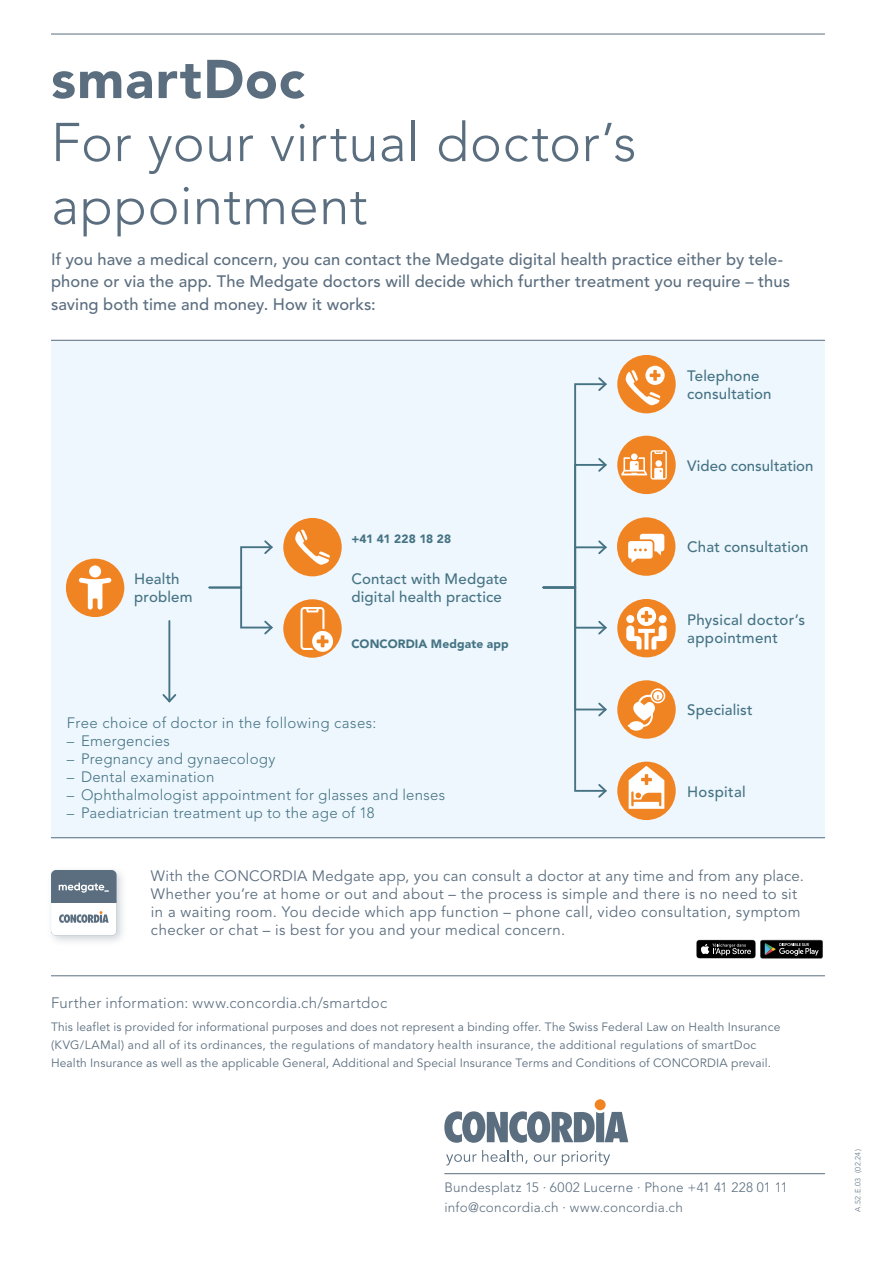
<style>
.page{position:relative;width:893px;height:1263px;background:#fff}
.page>*{position:absolute;margin:0;border:0;box-sizing:border-box;transform-origin:0 0}
.t1{font:300 54px/63px "Avenir";letter-spacing:.01em;color:#5b6e7f}
.t2{font:900 54px "Avenir";letter-spacing:.02em;color:#5b6e7f}
.t3{font:500 16.5px/22.5px "Avenir";letter-spacing:.005em;color:#5b6e7f}
.t4{font:15px/18px "Avenir";letter-spacing:.025em;color:#5b6e7f}
.t5{font:300 15px "Avenir";letter-spacing:.02em;color:#457384}
.t6{font:500 15px/18px "Avenir";letter-spacing:.01em;color:#457384}
.t7{font:300 15px "Avenir";letter-spacing:.015em;color:#5b6e7f}
.t8{font:300 13.5px/19.5px "Avenir";letter-spacing:.02em;color:#5b6e7f}
.t9{font:12px/18px "Avenir";letter-spacing:.02em;color:#5b6e7f}
.t10{font:900 12px "Avenir";letter-spacing:.01em;color:#457384}
.t11{font:900 12px "Avenir";letter-spacing:-.01em;color:#457384}
.t12{font:300 7.5px "Avenir";letter-spacing:.055em;color:#5b6e7f}
</style>
<div class="page">
<div style="left:51px;top:340px;width:774px;height:498px;background:#eef7fd"></div>
<hr style="left:51px;top:34px;width:774px;height:1px;background:#5b6e7f">
<svg style="left:444px;top:1111px;width:184px;height:32px"></svg>
<div style="left:595px;top:1099px;width:11px;height:11px;background:#f18422;border-radius:50%"></div>
<svg style="left:446px;top:1150px;width:82px;height:15px"></svg>
<svg style="left:534px;top:1154px;width:22px;height:8px"></svg>
<svg style="left:562px;top:1151px;width:48px;height:14px"></svg>
<hr style="left:444px;top:1173px;width:381px;height:1px;background:#5b6e7f">
<svg style="left:696px;top:939px;width:127px;height:20px;background:#424343"></svg>
<hr style="left:51px;top:975px;width:774px;height:1px;background:#5b6e7f">
<hr style="left:51px;top:340px;width:774px;height:1px;background:#5b6e7f">
<hr style="left:51px;top:837px;width:774px;height:1px;background:#5b6e7f">
<div style="left:66px;top:559px;width:58px;height:58px;background:#f18422;border-radius:50%"></div>
<svg style="left:79px;top:578px;width:33px;height:31px"></svg>
<div style="left:89px;top:565px;width:12px;height:12px;background:#fff;border-radius:50%"></div>
<div style="left:283px;top:518px;width:59px;height:58px;background:#f18422;border-radius:50%"></div>
<svg style="left:295px;top:529px;width:35px;height:36px"></svg>
<div style="left:283px;top:599px;width:59px;height:59px;background:#f18422;border-radius:50%"></div>
<svg style="left:301px;top:607px;width:32px;height:45px"></svg>
<svg style="left:208px;top:540px;width:65px;height:95px"></svg>
<svg style="left:542px;top:377px;width:65px;height:421px"></svg>
<div style="left:617px;top:599px;width:59px;height:58px;background:#f18422;border-radius:50%"></div>
<svg style="left:626px;top:607px;width:41px;height:42px"></svg>
<div style="left:617px;top:680px;width:59px;height:59px;background:#f18422;border-radius:50%"></div>
<svg style="left:629px;top:721px;width:15px;height:10px"></svg>
<svg style="left:628px;top:688px;width:37px;height:39px"></svg>
<div style="left:617px;top:517px;width:58px;height:59px;background:#f18422;border-radius:50%"></div>
<div style="left:617px;top:762px;width:59px;height:58px;background:#f18422;border-radius:50%"></div>
<svg style="left:629px;top:766px;width:35px;height:45px"></svg>
<div style="left:617px;top:355px;width:59px;height:58px;background:#f18422;border-radius:50%"></div>
<svg style="left:625px;top:366px;width:40px;height:39px"></svg>
<div style="left:617px;top:436px;width:59px;height:58px;background:#f18422;border-radius:50%"></div>
<svg style="left:621px;top:450px;width:46px;height:29px"></svg>
<svg style="left:628px;top:534px;width:36px;height:29px"></svg>
<hr style="left:168px;top:621px;width:2px;height:80px;background:#457384">
<svg style="left:162px;top:692px;width:15px;height:11px"></svg>
<div style="left:46px;top:865px;width:82px;height:82px;background:#5b6e7f;opacity:.3"></div>
<svg style="left:51px;top:870px;width:66px;height:65px"></svg>
<h1 class="t2" style="left:51px;top:47px;width:255px">smartDoc</h1>
<h1 class="t1" style="left:51px;top:111px;width:587px">For your virtual doctor’s appointment</h1>
<h2 class="t3" style="left:51px;top:248px;width:741px">If you have a medical concern, you can contact the Medgate digital health practice either by tele&shy;phone or via the app. The Medgate doctors will decide which further treatment you require – thus saving both time and money. How it works:</h2>
<p class="t6" style="left:687px;top:368px;width:86px">Telephone consultation</p>
<p class="t11" style="left:352px;top:531px;width:101px">+41 41 228 18 28</p>
<p class="t6" style="left:134px;top:570px;width:60px">Health problem</p>
<p class="t6" style="left:352px;top:570px;width:157px">Contact with Medgate digital health practice</p>
<p class="t10" style="left:352px;top:636px;width:159px">CONCORDIA Medgate app</p>
<p class="t5" style="left:67px;top:714px;width:311px">Free choice of doctor in the following cases:</p>
<p class="t5" style="left:67px;top:732px;width:104px">– Emergencies</p>
<p class="t5" style="left:67px;top:750px;width:210px">– Pregnancy and gynaecology</p>
<p class="t5" style="left:67px;top:768px;width:149px">– Dental examination</p>
<p class="t5" style="left:67px;top:786px;width:380px">– Ophthalmologist appointment for glasses and lenses</p>
<p class="t5" style="left:67px;top:804px;width:309px">– Paediatrician treatment up to the age of 18</p>
<p class="t6" style="left:687px;top:457px;width:128px">Video consultation</p>
<p class="t6" style="left:687px;top:538px;width:123px">Chat consultation</p>
<p class="t6" style="left:687px;top:611px;width:119px">Physical doctor’s appointment</p>
<p class="t6" style="left:687px;top:701px;width:67px">Specialist</p>
<p class="t6" style="left:687px;top:783px;width:60px">Hospital</p>
<p class="t4" style="left:151px;top:868px;width:655px">With the CONCORDIA Medgate app, you can consult a doctor at any time and from any place.<br>Whether you’re at home or out and about – the process is simple and there is no need to sit in a waiting room. You decide which app function – phone call, video consultation, symptom checker or chat – is best for you and your medical concern.</p>
<p class="t7" style="left:51px;top:994px;width:338px">Further information: www.concordia.ch/smartdoc</p>
<p class="t9" style="left:51px;top:1018px;width:731px">This leaflet is provided for informational purposes and does not represent a binding offer. The Swiss Federal Law on Health Insurance (KVG/LAMal) and all of its ordinances, the regulations of mandatory health insurance, the additional regulations of smartDoc<br>Health Insurance as well as the applicable General, Additional and Special Insurance Terms and Conditions of CONCORDIA prevail.</p>
<p class="t8" style="left:444px;top:1178px;width:345px">Bundesplatz 15 · 6002 Lucerne · Phone +41 41 228 01 11 info@concordia.ch · www.concordia.ch</p>
<p class="t12" style="left:853px;top:1212px;width:64px;rotate:-90deg">A.52.E.03 (02.24)</p>
</div>
